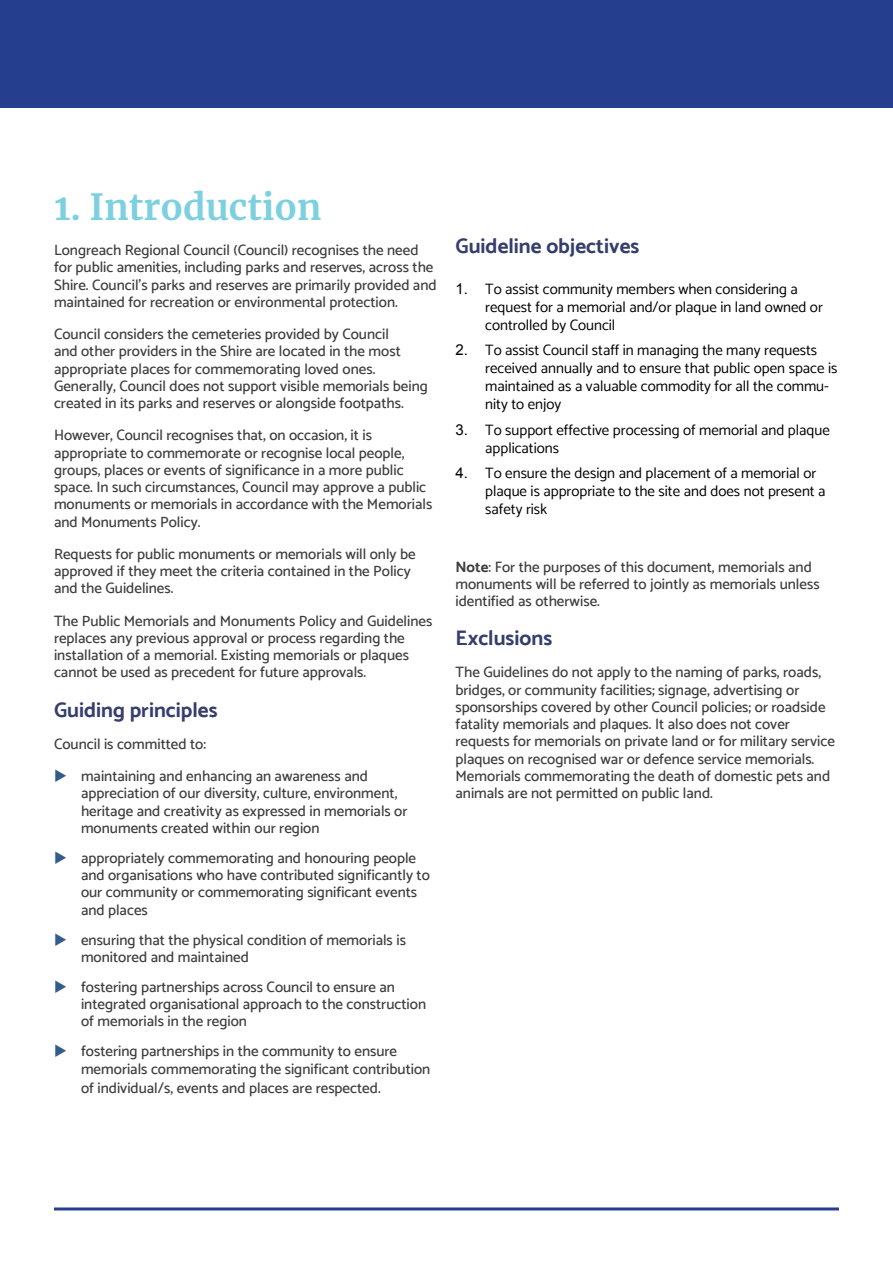
<style>
.page{position:relative;width:893px;height:1263px;background:#fff}
.page>*{position:absolute;margin:0;border:0;box-sizing:border-box;transform-origin:0 0}
.Head{font:700 36px "Merriweather";color:#7dd0df}
.Heading_1{font:700 21px "Catamaran";color:#353e6c}
.Body{font:500 15px/17.2px "Catamaran";color:#3e3e3f}
.t1{font:15px/18px "Catamaran";color:#000}
.s1{font-family:"Arial"}
.s2{font-weight:700}
</style>
<div class="page">
<div style="left:0;top:0;width:893px;height:107px;background:#253f8e"></div>
<hr style="left:54px;top:1207px;width:785px;height:3px;background:#253f8e">
<p class="Head" style="left:54px;top:182px;width:269px">1. Introduction</p>
<p class="Body" style="left:54px;top:241px;width:384px">Longreach Regional Council (Council) recognises the need for public amenities, including parks and reserves, across the Shire. Council’s parks and reserves are primarily provided and maintained for recreation or environmental protection.</p>
<p class="Body" style="left:54px;top:325px;width:375px">Council considers the cemeteries provided by Council<br>and other providers in the Shire are located in the most appropriate places for commemorating loved ones.<br>Generally, Council does not support visible memorials being created in its parks and reserves or alongside footpaths.</p>
<p class="Body" style="left:54px;top:426px;width:380px">However, Council recognises that, on occasion, it is appropriate to commemorate or recognise local people, groups, places or events of significance in a more public space. In such circumstances, Council may approve a public monuments or memorials in accordance with the Memorials and Monuments Policy.</p>
<p class="Body" style="left:54px;top:545px;width:363px">Requests for public monuments or memorials will only be approved if they meet the criteria contained in the Policy and the Guidelines.</p>
<p class="Body" style="left:54px;top:612px;width:380px">The Public Memorials and Monuments Policy and Guidelines replaces any previous approval or process regarding the installation of a memorial. Existing memorials or plaques cannot be used as precedent for future approvals.</p>
<p class="Heading_1" style="left:54px;top:697px;width:165px">Guiding principles</p>
<p class="Body" style="left:54px;top:735px;width:154px">Council is committed to:</p>
<p class="Body" style="left:81px;top:767px;width:328px">maintaining and enhancing an awareness and appreciation of our diversity, culture, environment, heritage and creativity as expressed in memorials or monuments created within our region</p>
<p class="Body" style="left:81px;top:849px;width:350px">appropriately commemorating and honouring people and organisations who have contributed significantly to our community or commemorating significant events and places</p>
<p class="Body" style="left:81px;top:931px;width:326px">ensuring that the physical condition of memorials is monitored and maintained</p>
<p class="Body" style="left:81px;top:978px;width:347px">fostering partnerships across Council to ensure an integrated organisational approach to the construction of memorials in the region</p>
<p class="Body" style="left:81px;top:1042px;width:351px">fostering partnerships in the community to ensure memorials commemorating the significant contribution</p>
<p class="Body" style="left:81px;top:1079px;width:301px">of individual/s, events and places are respected.</p>
<p class="Heading_1" style="left:455px;top:234px;width:185px">Guideline objectives</p>
<p class="t1" style="left:485px;top:280px;width:339px;text-indent:-30px"><span class="s1">1.</span> To assist community members when considering a request for a memorial and/or plaque in land owned or controlled by Council</p>
<p class="t1" style="left:485px;top:341px;width:354px;text-indent:-30px"><span class="s1">2.</span> To assist Council staff in managing the many requests received annually and to ensure that public open space is maintained as a valuable commodity for all the commu&shy;nity to enjoy</p>
<p class="t1" style="left:485px;top:421px;width:346px;text-indent:-30px"><span class="s1">3.</span> To support effective processing of memorial and plaque applications</p>
<p class="t1" style="left:485px;top:464px;width:342px;text-indent:-30px"><span class="s1">4.</span> To ensure the design and placement of a memorial or plaque is appropriate to the site and does not present a safety risk</p>
<p class="Body" style="left:455px;top:558px;width:366px"><span class="s2">Note</span>: For the purposes of this document, memorials and monuments will be referred to jointly as memorials unless identified as otherwise.</p>
<p class="Heading_1" style="left:455px;top:626px;width:98px">Exclusions</p>
<p class="Body" style="left:455px;top:664px;width:381px">The Guidelines do not apply to the naming of parks, roads, bridges, or community facilities; signage, advertising or sponsorships covered by other Council policies; or roadside fatality memorials and plaques. It also does not cover requests for memorials on private land or for military service plaques on recognised war or defence service memorials.<br>Memorials commemorating the death of domestic pets and animals are not permitted on public land.</p>
</div>
